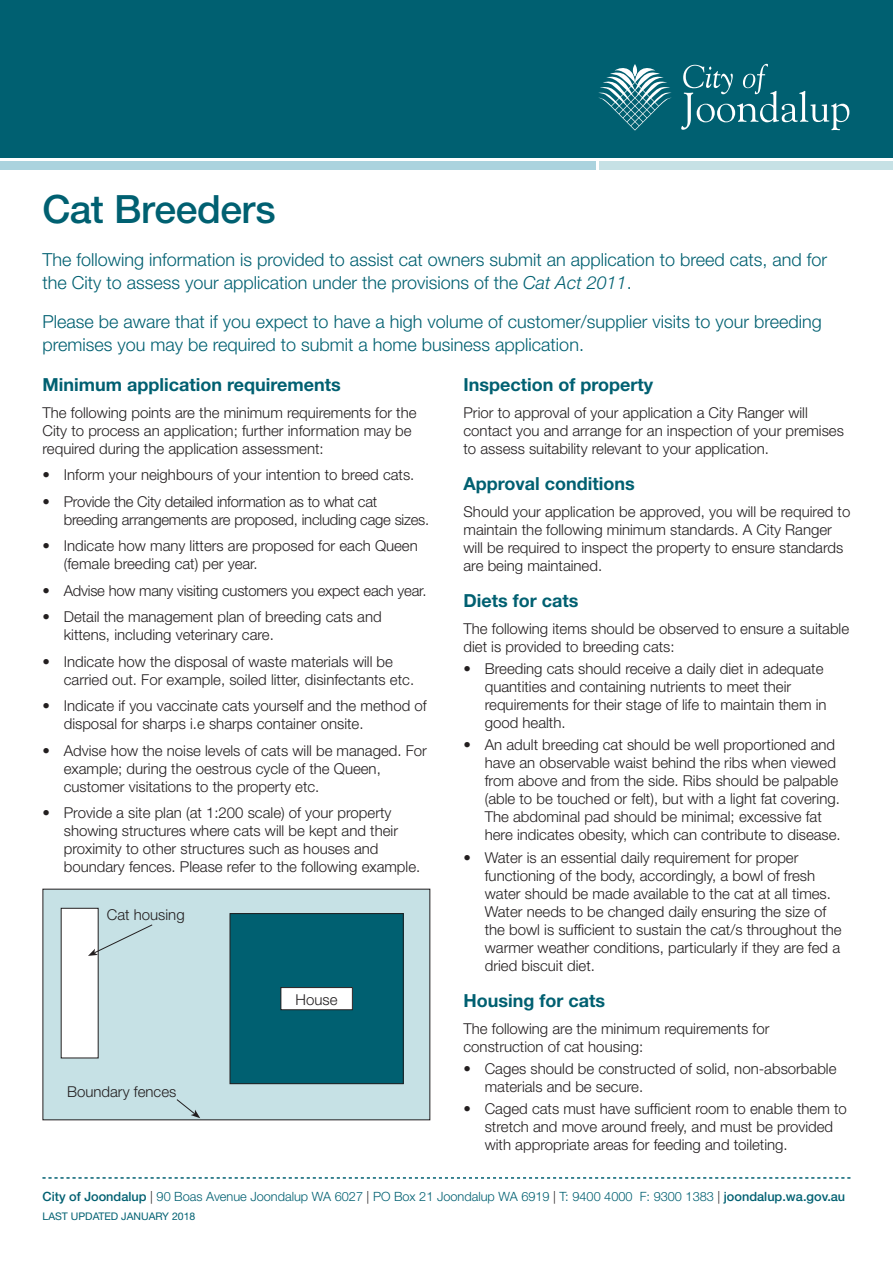
<style>
.page{position:relative;width:893px;height:1263px;background:#fff}
.page>*{position:absolute;margin:0;border:0;box-sizing:border-box;transform-origin:0 0}
.MAIN_HEAD__Top_Line{font:500 39px "Helvetica Neue";letter-spacing:-.01em;color:#006071}
.TEXT__Intro_Para{font:300 18px/22.5px "Helvetica Neue";color:#006071}
.TEXT__Sub_Heading_A{font:700 18px "Helvetica Neue";color:#006071}
.TEXT__Body{font:300 15px/18px "Helvetica Neue";color:#231f20}
.t1{font:300 12.75px "Helvetica Neue";color:#006071}
.t2{font:10.5px "Helvetica Neue";color:#006071}
.s1{font-style:italic}
.s2{font-weight:500}
.s3{color:#231f20}
</style>
<div class="page">
<div style="left:0;top:0;width:893px;height:157px;background:#006071"></div>
<svg style="left:598px;top:64px;width:251px;height:67px"></svg>
<div style="left:0;top:162px;width:595px;height:8px;background:#abd3de"></div>
<div style="left:600px;top:162px;width:293px;height:8px;background:#c6e1e5"></div>
<svg style="left:43px;top:1177px;width:807px;height:1px"></svg>
<div style="left:43px;top:889px;width:387px;height:231px;background:#c6e1e5"></div>
<div style="left:230px;top:913px;width:173px;height:171px;background:#006071"></div>
<div style="left:230px;top:913px;width:174px;height:171px;border:1px solid #231f20"></div>
<div style="left:61px;top:908px;width:37px;height:150px;background:#fff"></div>
<svg style="left:88px;top:924px;width:65px;height:32px"></svg>
<div style="left:281px;top:987px;width:71px;height:23px;background:#fff"></div>
<div style="left:280px;top:987px;width:73px;height:23px;border:1px solid #231f20"></div>
<svg style="left:176px;top:1099px;width:24px;height:19px"></svg>
<p class="MAIN_HEAD__Top_Line" style="left:43px;top:186px;width:235px">Cat Breeders</p>
<p class="TEXT__Intro_Para" style="left:43px;top:248px;width:786px">The following information is provided to assist cat owners submit an application to breed cats, and for the City to assess your application under the provisions of the <span class="s1">Cat Act 2011</span>.</p>
<p class="TEXT__Intro_Para" style="left:43px;top:310px;width:781px">Please be aware that if you expect to have a high volume of customer/supplier visits to your breeding premises you may be required to submit a home business application.</p>
<p class="TEXT__Sub_Heading_A" style="left:43px;top:374px;width:300px">Minimum application requirements</p>
<p class="TEXT__Body" style="left:43px;top:403px;width:375px">The following points are the minimum requirements for the<br>City to process an application; further information may be required during the application assessment:</p>
<p class="TEXT__Body" style="left:43px;top:466px;width:373px">• Inform your neighbours of your intention to breed cats.</p>
<p class="TEXT__Body" style="left:64px;top:492px;width:367px;text-indent:-21px">• Provide the City detailed information as to what cat breeding arrangements are proposed, including cage sizes.</p>
<p class="TEXT__Body" style="left:64px;top:537px;width:356px;text-indent:-21px">• Indicate how many litters are proposed for each Queen (female breeding cat) per year.</p>
<p class="TEXT__Body" style="left:43px;top:581px;width:385px">• Advise how many visiting customers you expect each year.</p>
<p class="TEXT__Body" style="left:64px;top:608px;width:319px;text-indent:-21px">• Detail the management plan of breeding cats and kittens, including veterinary care.</p>
<p class="TEXT__Body" style="left:64px;top:652px;width:352px;text-indent:-21px">• Indicate how the disposal of waste materials will be carried out. For example, soiled litter, disinfectants etc.</p>
<p class="TEXT__Body" style="left:64px;top:697px;width:364px;text-indent:-21px">• Indicate if you vaccinate cats yourself and the method of disposal for sharps i.e sharps container onsite.</p>
<p class="TEXT__Body" style="left:64px;top:741px;width:365px;text-indent:-21px">• Advise how the noise levels of cats will be managed. For example; during the oestrous cycle of the Queen, customer visitations to the property etc.</p>
<p class="TEXT__Body" style="left:64px;top:804px;width:358px;text-indent:-21px">• Provide a site plan (at 1:200 scale) of your property showing structures where cats will be kept and their proximity to other structures such as houses and boundary fences. Please refer to the following example.</p>
<p class="TEXT__Body" style="left:107px;top:905px;width:79px">Cat housing</p>
<p class="TEXT__Body" style="left:67px;top:1082px;width:111px">Boundary fences</p>
<p class="TEXT__Body" style="left:296px;top:990px;width:43px">House</p>
<p class="TEXT__Sub_Heading_A" style="left:463px;top:374px;width:191px">Inspection of property</p>
<p class="TEXT__Body" style="left:463px;top:403px;width:382px">Prior to approval of your application a City Ranger will contact you and arrange for an inspection of your premises to assess suitability relevant to your application.</p>
<p class="TEXT__Sub_Heading_A" style="left:463px;top:473px;width:173px">Approval conditions</p>
<p class="TEXT__Body" style="left:463px;top:502px;width:388px">Should your application be approved, you will be required to maintain the following minimum standards. A City Ranger will be required to inspect the property to ensure standards are being maintained.</p>
<p class="TEXT__Sub_Heading_A" style="left:463px;top:590px;width:116px">Diets for cats</p>
<p class="TEXT__Body" style="left:463px;top:619px;width:387px">The following items should be observed to ensure a suitable diet is provided to breeding cats:</p>
<p class="TEXT__Body" style="left:485px;top:659px;width:343px;text-indent:-21px">• Breeding cats should receive a daily diet in adequate quantities and containing nutrients to meet their requirements for their stage of life to maintain them in good health.</p>
<p class="TEXT__Body" style="left:485px;top:736px;width:357px;text-indent:-21px">• An adult breeding cat should be well proportioned and have an observable waist behind the ribs when viewed from above and from the side. Ribs should be palpable (able to be touched or felt), but with a light fat covering.<br>The abdominal pad should be minimal; excessive fat here indicates obesity, which can contribute to disease.</p>
<p class="TEXT__Body" style="left:485px;top:848px;width:358px;text-indent:-21px">• Water is an essential daily requirement for proper functioning of the body, accordingly, a bowl of fresh water should be made available to the cat at all times.<br>Water needs to be changed daily ensuring the size of the bowl is sufficient to sustain the cat/s throughout the warmer weather conditions, particularly if they are fed a dried biscuit diet.</p>
<p class="TEXT__Sub_Heading_A" style="left:463px;top:989px;width:143px">Housing for cats</p>
<p class="TEXT__Body" style="left:463px;top:1019px;width:307px">The following are the minimum requirements for construction of cat housing:</p>
<p class="TEXT__Body" style="left:485px;top:1059px;width:353px;text-indent:-21px">• Cages should be constructed of solid, non-absorbable materials and be secure.</p>
<p class="TEXT__Body" style="left:485px;top:1099px;width:364px;text-indent:-21px">• Caged cats must have sufficient room to enable them to stretch and move around freely, and must be provided with appropriate areas for feeding and toileting.</p>
<p class="t1" style="left:43px;top:1188px;width:804px"><span class="s2">City of Joondalup</span> <span class="s3">|</span> 90 Boas Avenue Joondalup WA 6027 <span class="s3">|</span> PO Box 21 Joondalup WA 6919 <span class="s3">|</span> T: 9400 4000 F: 9300 1383 <span class="s3">|</span> <span class="s2">joondalup.wa.gov.au</span></p>
<p class="t2" style="left:43px;top:1210px;width:154px">LAST UPDATED JANUARY 2018</p>
</div>
